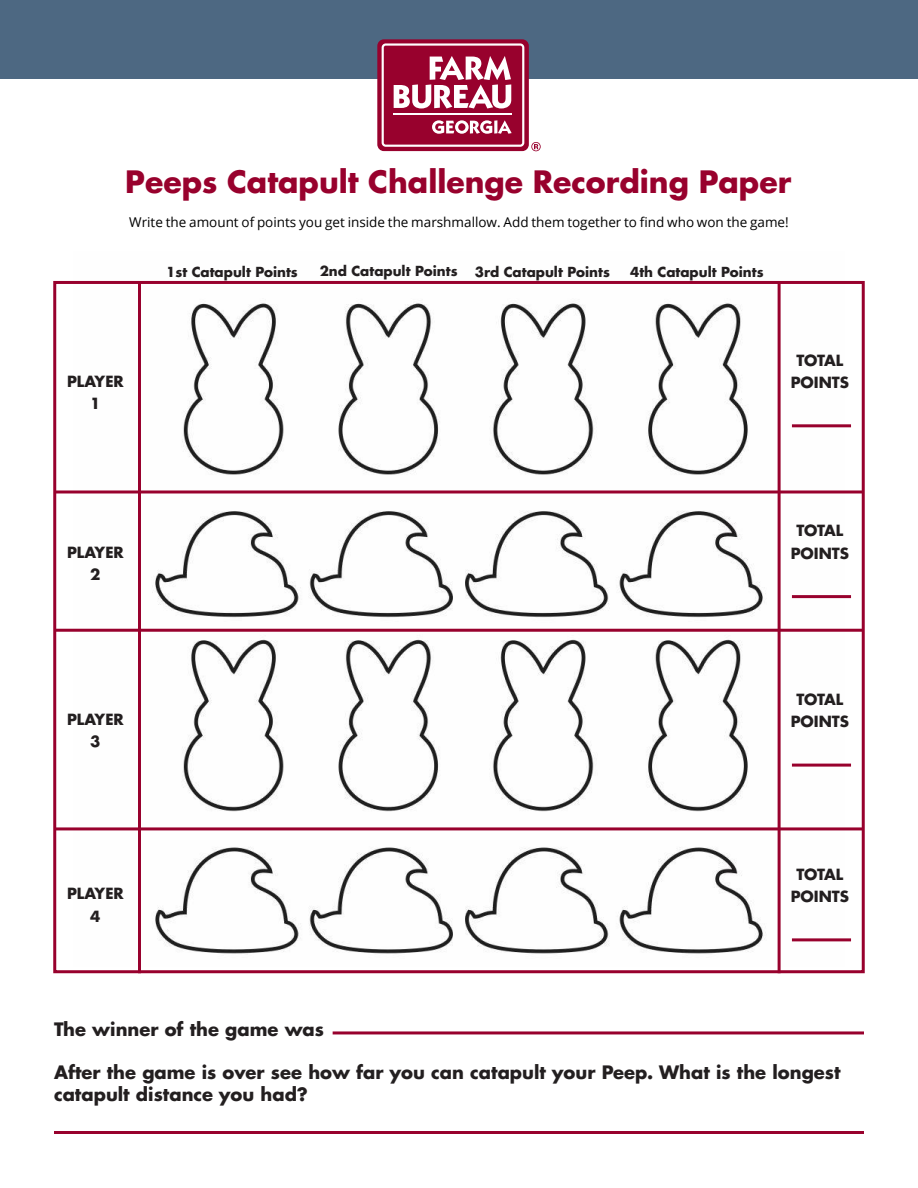
<style>
.page{position:relative;width:918px;height:1188px;background:#fff}
.page>*{position:absolute;margin:0;border:0;box-sizing:border-box;transform-origin:0 0}
.t1{font:700 30px "Futura LT Pro";color:#98012d}
.t2{font:700 18px/21.6px "Futura LT Pro";color:#231f20}
.t3{font:700 15px "Futura LT Pro";color:#231f20}
.t4{font:13.5px "Open Sans";color:#000}
.t5{font:700 13.5px "Futura LT Pro";color:#231f20}
</style>
<div class="page">
<img style="left:73px;top:285px;width:772px;height:681px">
<hr style="left:778px;top:282px;width:3px;height:691px;background:#98012d">
<hr style="left:138px;top:282px;width:3px;height:691px;background:#98012d">
<hr style="left:54px;top:490px;width:810px;height:3px;background:#98012d">
<hr style="left:54px;top:629px;width:810px;height:3px;background:#98012d">
<hr style="left:54px;top:827px;width:810px;height:3px;background:#98012d">
<hr style="left:333px;top:1031px;width:531px;height:3px;background:#98012d">
<hr style="left:792px;top:938px;width:59px;height:3px;background:#98012d">
<hr style="left:792px;top:764px;width:59px;height:3px;background:#98012d">
<hr style="left:792px;top:595px;width:59px;height:3px;background:#98012d">
<hr style="left:792px;top:424px;width:59px;height:3px;background:#98012d">
<hr style="left:54px;top:1131px;width:810px;height:3px;background:#98012d">
<div style="left:0;top:0;width:918px;height:79px;background:#4d6882"></div>
<div style="left:377px;top:39px;width:152px;height:112px;background:#98012d;border-radius:7px"></div>
<svg style="left:382px;top:43px;width:142px;height:104px"></svg>
<hr style="left:394px;top:113px;width:118px;height:2px;background:#fff">
<svg style="left:531px;top:142px;width:10px;height:9px"></svg>
<div style="left:53px;top:281px;width:812px;height:692px;border:3px solid #98012d"></div>
<p class="t1" style="left:125px;top:159px;width:668px">Peeps Catapult Challenge Recording Paper</p>
<p class="t4" style="left:129px;top:213px;width:661px">Write the amount of points you get inside the marshmallow. Add them together to find who won the game!</p>
<p class="t3" style="left:67px;top:370px;width:58px">PLAYER</p>
<p class="t3" style="left:90px;top:392px;width:12px">1</p>
<p class="t5" style="left:166px;top:261px;width:133px">1st Catapult Points</p>
<p class="t5" style="left:320px;top:261px;width:139px">2nd Catapult Points</p>
<p class="t5" style="left:475px;top:261px;width:137px">3rd Catapult Points</p>
<p class="t5" style="left:630px;top:261px;width:135px">4th Catapult Points</p>
<p class="t3" style="left:797px;top:349px;width:48px">TOTAL</p>
<p class="t3" style="left:791px;top:371px;width:60px">POINTS</p>
<p class="t3" style="left:67px;top:540px;width:58px">PLAYER</p>
<p class="t3" style="left:90px;top:563px;width:12px">2</p>
<p class="t3" style="left:67px;top:707px;width:58px">PLAYER</p>
<p class="t3" style="left:90px;top:730px;width:12px">3</p>
<p class="t3" style="left:797px;top:519px;width:48px">TOTAL</p>
<p class="t3" style="left:791px;top:542px;width:60px">POINTS</p>
<p class="t3" style="left:797px;top:688px;width:48px">TOTAL</p>
<p class="t3" style="left:791px;top:710px;width:60px">POINTS</p>
<p class="t3" style="left:67px;top:882px;width:58px">PLAYER</p>
<p class="t3" style="left:90px;top:905px;width:12px">4</p>
<p class="t3" style="left:797px;top:863px;width:48px">TOTAL</p>
<p class="t3" style="left:791px;top:885px;width:60px">POINTS</p>
<p class="t2" style="left:54px;top:1018px;width:272px">The winner of the game was</p>
<p class="t2" style="left:54px;top:1061px;width:788px">After the game is over see how far you can catapult your Peep. What is the longest catapult distance you had?</p>
</div>
